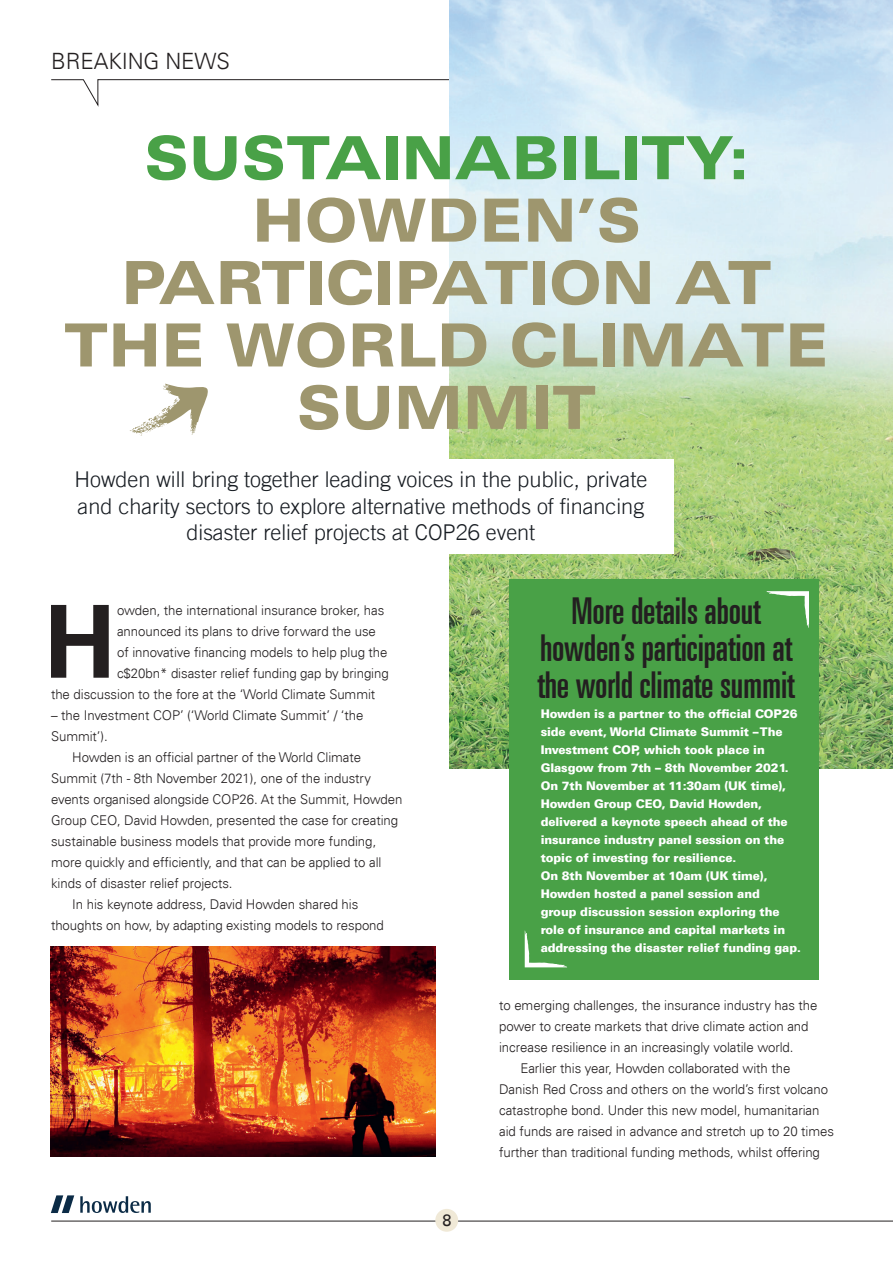
<style>
.page{position:relative;width:893px;height:1263px;background:#fff}
.page>*{position:absolute;margin:0;border:0;box-sizing:border-box;transform-origin:0 0}
.body_copy{font:700 100.65px "Univers LT Std";color:#231f20}
.t1{font:900 expanded 59.55px/62.4px "Univers LT Std";color:#9e966e;text-align:center;scale:.92 1}
.body_copy-2{font:ultra-condensed 37.05px/37px "Univers LT Std";letter-spacing:-.005em;color:#231f20;text-align:center}
.t2{font:300 22.5px "Univers LT Std";letter-spacing:-.005em;color:#231f20}
.Paragraph_Style_1{font:300 21.75px/26.2px "Trade Gothic LT Std";color:#161b21;text-align:center}
.t3{font:16.65px "Univers LT Std";color:#231f20}
.body_copy-3{font:300 13.5px/21px "Univers LT Std";letter-spacing:-.005em;color:#231f20}
.body_copy-4{font:900 12px/18px "Univers LT Std";letter-spacing:-.01em;color:#fff}
.s1{color:#49a147}
</style>
<div class="page">
<hr style="left:51px;top:1221px;width:842px;height:1px;background:#231f20">
<svg style="left:51px;top:79px;width:398px;height:28px"></svg>
<div style="left:435px;top:1209px;width:23px;height:23px;background:#f0e9d7;border-radius:50%"></div>
<svg style="left:80px;top:1196px;width:71px;height:17px"></svg>
<svg style="left:51px;top:1195px;width:23px;height:18px"></svg>
<img style="left:449px;top:0;width:444px;height:768px">
<div style="left:510px;top:579px;width:309px;height:401px;background:#49a147"></div>
<img style="left:51px;top:946px;width:384px;height:211px">
<div style="left:43px;top:459px;width:631px;height:94px;background:#fff"></div>
<svg style="left:130px;top:383px;width:78px;height:53px"></svg>
<svg style="left:766px;top:591px;width:43px;height:37px"></svg>
<svg style="left:525px;top:931px;width:42px;height:36px"></svg>
<p class="t2" style="left:51px;top:47px;width:180px">BREAKING NEWS</p>
<p class="t1" style="left:64px;top:126px;width:834px"><span class="s1">SUSTAINABILITY:<br></span>HOWDEN’S<br>PARTICIPATION AT<br>THE WORLD CLIMATE<br>SUMMIT</p>
<p class="Paragraph_Style_1" style="left:75px;top:466px;width:574px">Howden will bring together leading voices in the public, private and charity sectors to explore alternative methods of financing disaster relief projects at COP26 event</p>
<p class="body_copy" style="left:44px;top:581px;width:73px">H</p>
<p class="body_copy-3" style="left:117px;top:599px;width:269px">owden, the international insurance broker, has</p>
<p class="body_copy-3" style="left:117px;top:620px;width:260px">announced its plans to drive forward the use</p>
<p class="body_copy-3" style="left:117px;top:641px;width:272px">of innovative financing models to help plug the</p>
<p class="body_copy-3" style="left:117px;top:662px;width:273px">c$20bn* disaster relief funding gap by bringing</p>
<p class="body_copy-3" style="left:51px;top:683px;width:326px">the discussion to the fore at the ‘World Climate Summit</p>
<p class="body_copy-3" style="left:51px;top:704px;width:314px">– the Investment COP’ (‘World Climate Summit’ / ‘the<br>Summit’).</p>
<p class="body_copy-3" style="left:51px;top:746px;width:353px;text-indent:21px">Howden is an official partner of the World Climate Summit (7th - 8th November 2021), one of the industry events organised alongside COP26. At the Summit, Howden Group CEO, David Howden, presented the case for creating sustainable business models that provide more funding, more quickly and efficiently, and that can be applied to all kinds of disaster relief projects.</p>
<p class="body_copy-3" style="left:51px;top:893px;width:334px;text-align:center">In his keynote address, David Howden shared his thoughts on how, by adapting existing models to respond</p>
<p class="t3" style="left:442px;top:1210px;width:11px">8</p>
<p class="body_copy-2" style="left:537px;top:591px;width:259px">More details about howden’s participation at the world climate summit</p>
<p class="body_copy-4" style="left:541px;top:704px;width:258px">Howden is a partner to the official COP26 side event, World Climate Summit – The Investment COP, which took place in Glasgow from 7th – 8th November 2021.</p>
<p class="body_copy-4" style="left:541px;top:776px;width:249px">On 7th November at 11:30am (UK time), Howden Group CEO, David Howden, delivered a keynote speech ahead of the insurance industry panel session on the topic of investing for resilience.</p>
<p class="body_copy-4" style="left:541px;top:866px;width:262px">On 8th November at 10am (UK time), Howden hosted a panel session and<br>group discussion session exploring the role of insurance and capital markets in addressing the disaster relief funding gap.</p>
<p class="body_copy-3" style="left:499px;top:995px;width:320px">to emerging challenges, the insurance industry has the power to create markets that drive climate action and increase resilience in an increasingly volatile world.</p>
<p class="body_copy-3" style="left:499px;top:1058px;width:336px;text-indent:21px">Earlier this year, Howden collaborated with the<br>Danish Red Cross and others on the world’s first volcano catastrophe bond. Under this new model, humanitarian aid funds are raised in advance and stretch up to 20 times further than traditional funding methods, whilst offering</p>
</div>
